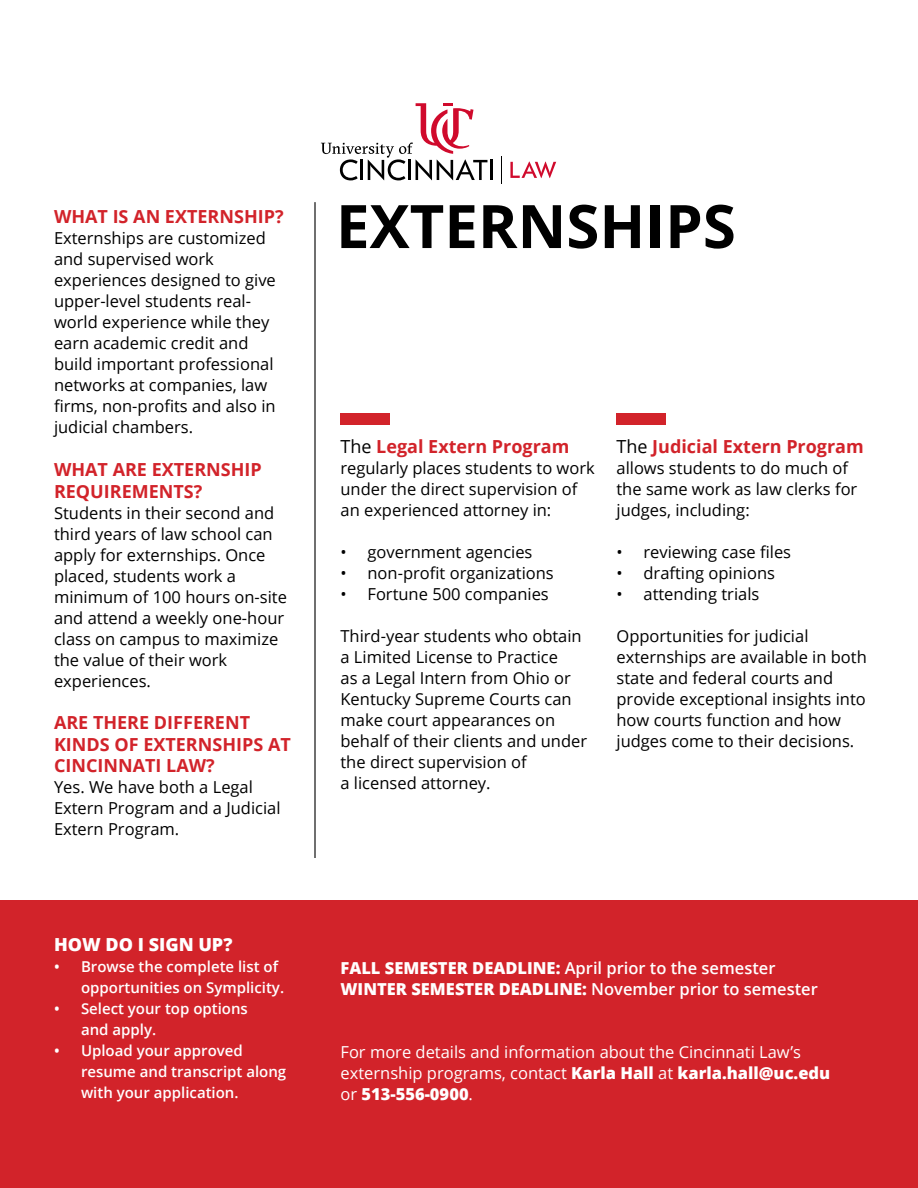
<style>
.page{position:relative;width:918px;height:1188px;background:#fff}
.page>*{position:absolute;margin:0;border:0;box-sizing:border-box;transform-origin:0 0}
.t1{font:700 60px "Open Sans";color:#000}
.t2{font:700 18px/21.6px "Open Sans";color:#d2232a}
.t3{font:800 18px "Open Sans";color:#fff}
.t4{font:16.5px/21px "Open Sans";color:#000}
.t5{font:16.5px/21px "Open Sans";color:#fff}
.t6{font:600 16.5px/21px "Open Sans";color:#fff}
.t7{font:600 15px/21px "Open Sans";color:#fff}
.s1{font-weight:400;color:#000}
.s2{font-weight:800}
</style>
<div class="page">
<div style="left:0;top:901px;width:918px;height:287px;background:#d2232a"></div>
<svg style="left:510px;top:161px;width:46px;height:17px"></svg>
<svg style="left:501px;top:156px;width:1px;height:28px"></svg>
<hr style="left:490px;top:160px;width:3px;height:20px;background:#000">
<svg style="left:321px;top:103px;width:166px;height:77px"></svg>
<hr style="left:314px;top:202px;width:2px;height:656px;background:#000">
<div style="left:340px;top:413px;width:50px;height:12px;background:#d2232a"></div>
<div style="left:616px;top:413px;width:50px;height:12px;background:#d2232a"></div>
<p class="t2" style="left:54px;top:206px;width:231px">WHAT IS AN EXTERNSHIP?</p>
<p class="t4" style="left:54px;top:228px;width:223px">Externships are customized and supervised work experiences designed to give upper-level students real&shy;world experience while they earn academic credit and build important professional networks at companies, law firms, non-profits and also in judicial chambers.</p>
<p class="t2" style="left:54px;top:458px;width:209px">WHAT ARE EXTERNSHIP<br>REQUIREMENTS?</p>
<p class="t4" style="left:54px;top:502px;width:235px">Students in their second and third years of law school can apply for externships. Once placed, students work a minimum of 100 hours on-site and attend a weekly one-hour class on campus to maximize the value of their work experiences.</p>
<p class="t2" style="left:54px;top:711px;width:238px">ARE THERE DIFFERENT<br>KINDS OF EXTERNSHIPS AT<br>CINCINNATI LAW?</p>
<p class="t4" style="left:54px;top:777px;width:228px">Yes. We have both a Legal<br>Extern Program and a Judicial<br>Extern Program.</p>
<p class="t3" style="left:54px;top:931px;width:180px">HOW DO I SIGN UP?</p>
<p class="t7" style="left:81px;top:956px;width:205px;text-indent:-27px">• Browse the complete list of opportunities on Symplicity.</p>
<p class="t7" style="left:81px;top:998px;width:168px;text-indent:-27px">• Select your top options and apply.</p>
<p class="t7" style="left:81px;top:1040px;width:207px;text-indent:-27px">• Upload your approved resume and transcript along with your application.</p>
<h1 class="t1" style="left:336px;top:184px;width:401px">EXTERNSHIPS</h1>
<p class="t2" style="left:340px;top:436px;width:230px"><span class="s1">The</span> Legal Extern Program</p>
<p class="t4" style="left:340px;top:457px;width:256px">regularly places students to work under the direct supervision of an experienced attorney in:</p>
<p class="t4" style="left:340px;top:541px;width:193px">• government agencies</p>
<p class="t4" style="left:340px;top:562px;width:215px">• non-profit organizations</p>
<p class="t4" style="left:340px;top:583px;width:210px">• Fortune 500 companies</p>
<p class="t4" style="left:340px;top:625px;width:248px">Third-year students who obtain a Limited License to Practice<br>as a Legal Intern from Ohio or<br>Kentucky Supreme Courts can make court appearances on behalf of their clients and under the direct supervision of<br>a licensed attorney.</p>
<p class="t2" style="left:616px;top:436px;width:249px"><span class="s1">The</span> Judicial Extern Program</p>
<p class="t4" style="left:616px;top:457px;width:242px">allows students to do much of the same work as law clerks for judges, including:</p>
<p class="t4" style="left:616px;top:541px;width:176px">• reviewing case files</p>
<p class="t4" style="left:616px;top:562px;width:160px">• drafting opinions</p>
<p class="t4" style="left:616px;top:583px;width:144px">• attending trials</p>
<p class="t4" style="left:616px;top:625px;width:252px">Opportunities for judicial externships are available in both state and federal courts and provide exceptional insights into how courts function and how judges come to their decisions.</p>
<p class="t6" style="left:340px;top:957px;width:479px"><span class="s2">FALL SEMESTER DEADLINE:</span> April prior to the semester<br><span class="s2">WINTER SEMESTER DEADLINE:</span> November prior to semester</p>
<p class="t5" style="left:340px;top:1041px;width:491px">For more details and information about the Cincinnati Law’s externship programs, contact <span class="s2">Karla Hall</span> at <span class="s2">karla.hall@uc.edu </span>or <span class="s2">513-556-0900</span>.</p>
</div>
